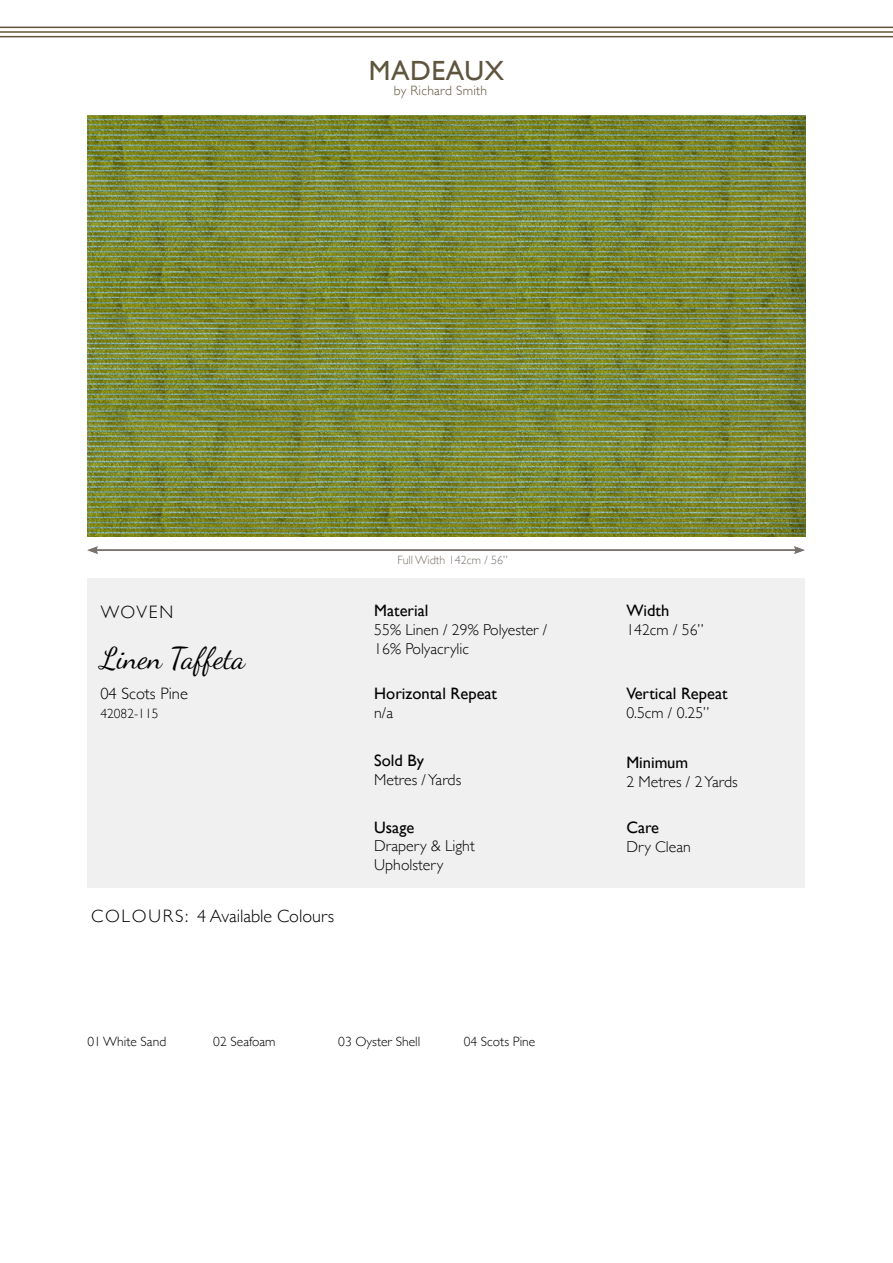
<style>
.page{position:relative;width:893px;height:1263px;background:#fff}
.page>*{position:absolute;margin:0;border:0;box-sizing:border-box;transform-origin:0 0}
.t1{font:30px "Dancing Script";color:#000}
.t2{font:27.75px "Gill Sans";letter-spacing:.02em;color:#5f553e}
.t3{font:300 18px "Gill Sans";color:#000}
.t4{font:16.5px "Gill Sans";color:#000}
.t5{font:300 16.5px "Gill Sans";color:#000}
.t6{font:300 15.75px/18.9px "Gill Sans";color:#000}
.t7{font:300 13.5px "Gill Sans";color:#000}
.t8{font:300 13.5px "Gill Sans";letter-spacing:.02em;color:#61533a}
.t9{font:300 12px "Gill Sans";color:#7a726c}
</style>
<div class="page">
<hr style="left:0;top:36px;width:893px;height:1px;background:#60533c">
<hr style="left:0;top:31px;width:893px;height:2px;background:#60533c">
<hr style="left:0;top:27px;width:893px;height:1px;background:#60533c">
<img style="left:88px;top:116px;width:228px;height:421px">
<img style="left:316px;top:116px;width:201px;height:421px">
<img style="left:517px;top:116px;width:289px;height:421px">
<div style="left:87px;top:578px;width:718px;height:310px;background:#f0f0f0"></div>
<hr style="left:96px;top:549px;width:700px;height:2px;background:#7a726c">
<svg style="left:87px;top:546px;width:11px;height:8px"></svg>
<svg style="left:794px;top:546px;width:11px;height:8px"></svg>
<h2 class="t2" style="left:369px;top:54px;width:137px">MADEAUX</h2>
<p class="t8" style="left:394px;top:80px;width:95px">by Richard Smith</p>
<p class="t3" style="left:101px;top:597px;width:74px">WOVEN</p>
<h1 class="t1" style="left:100px;top:635px;width:147px">Linen Taffeta</h1>
<p class="t5" style="left:100px;top:681px;width:89px">04 Scots Pine</p>
<p class="t7" style="left:100px;top:703px;width:60px">42082-115</p>
<p class="t3" style="left:91px;top:902px;width:245px">COLOURS: 4 Available Colours</p>
<p class="t9" style="left:397px;top:551px;width:112px">Full Width 142cm / 56”</p>
<p class="t4" style="left:374px;top:600px;width:56px">Material</p>
<p class="t6" style="left:374px;top:619px;width:175px">55% Linen / 29% Polyester /<br>16% Polyacrylic</p>
<p class="t4" style="left:374px;top:684px;width:124px">Horizontal Repeat</p>
<p class="t6" style="left:374px;top:703px;width:20px">n/a</p>
<p class="t4" style="left:374px;top:751px;width:51px">Sold By</p>
<p class="t6" style="left:374px;top:770px;width:88px">Metres / Yards</p>
<p class="t4" style="left:374px;top:817px;width:42px">Usage</p>
<p class="t6" style="left:374px;top:836px;width:102px">Drapery &amp; Light<br>Upholstery</p>
<p class="t7" style="left:87px;top:1031px;width:80px">01 White Sand</p>
<p class="t7" style="left:213px;top:1031px;width:64px">02 Seafoam</p>
<p class="t7" style="left:338px;top:1031px;width:84px">03 Oyster Shell</p>
<p class="t7" style="left:464px;top:1031px;width:73px">04 Scots Pine</p>
<p class="t4" style="left:626px;top:600px;width:44px">Width</p>
<p class="t6" style="left:626px;top:619px;width:79px">142cm / 56”</p>
<p class="t4" style="left:626px;top:684px;width:103px">Vertical Repeat</p>
<p class="t6" style="left:626px;top:703px;width:85px">0.5cm / 0.25”</p>
<p class="t4" style="left:626px;top:753px;width:63px">Minimum</p>
<p class="t6" style="left:626px;top:772px;width:113px">2 Metres / 2 Yards</p>
<p class="t4" style="left:626px;top:817px;width:34px">Care</p>
<p class="t6" style="left:626px;top:836px;width:66px">Dry Clean</p>
</div>
